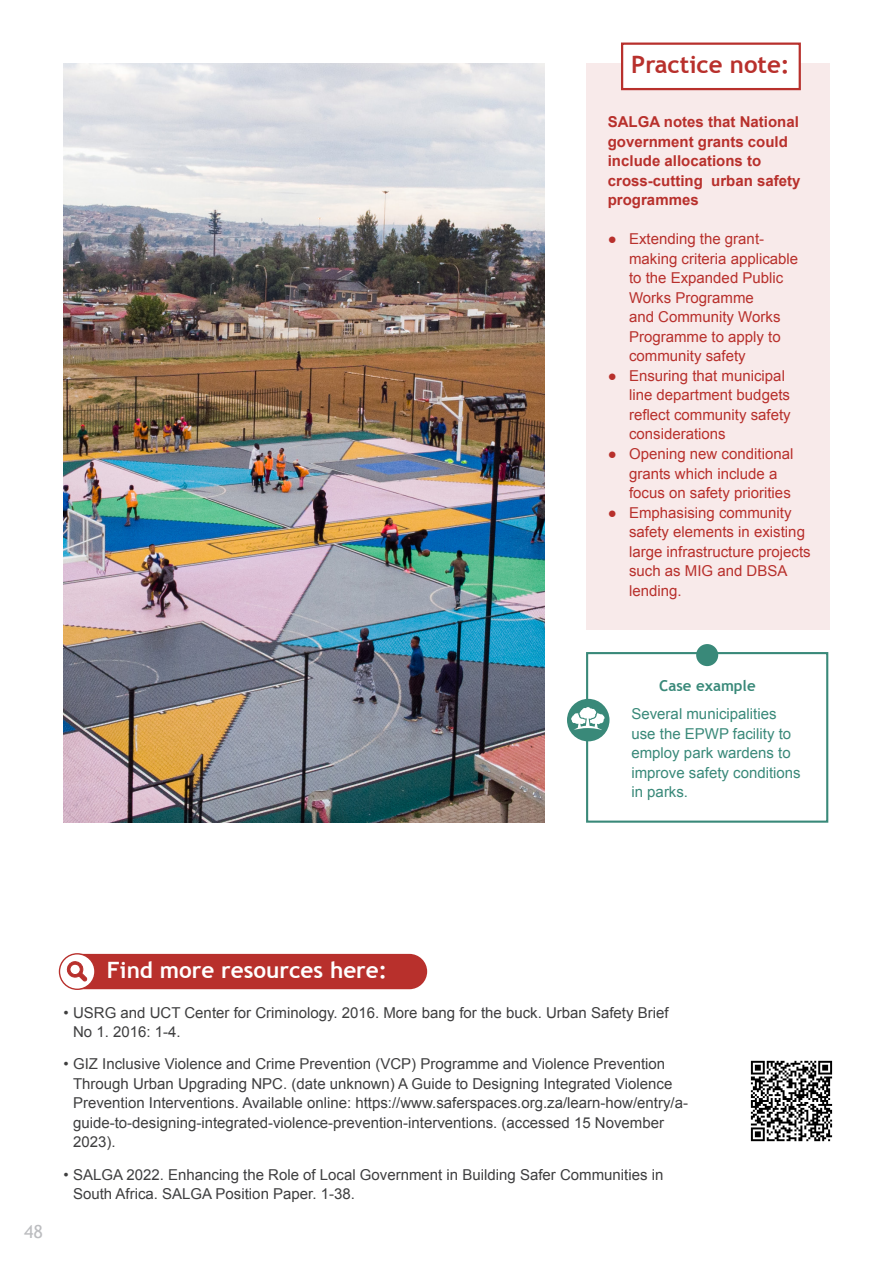
<style>
.page{position:relative;width:893px;height:1263px;background:#fff}
.page>*{position:absolute;margin:0;border:0;box-sizing:border-box;transform-origin:0 0}
.t1{font:700 24px "Trebuchet MS";color:#b8302c}
.t2{font:700 22.5px "Trebuchet MS";color:#fff}
.t3{font:18px "Trebuchet MS";color:#bcbdc0}
.t4{font:15px/19.5px "Arial";color:#3e3e3f}
.t5{font:15px/19.5px "Arial";color:#b8302c}
.t6{font:700 15px/19.5px "Arial";color:#b8302c}
.t7{font:15px/19.5px "Arial";color:#398979}
.t8{font:700 15px "Trebuchet MS";color:#398979}
</style>
<div class="page">
<img style="left:64px;top:64px;width:480px;height:759px">
<div style="left:586px;top:652px;width:242px;height:171px;border:2px solid #398979"></div>
<div style="left:567px;top:699px;width:42px;height:42px;background:#398979;border-radius:50%"></div>
<svg style="left:571px;top:707px;width:33px;height:23px"></svg>
<div style="left:586px;top:63px;width:243px;height:566px;background:#f8eaea"></div>
<div style="left:621px;top:43px;width:180px;height:47px;background:#fff;border:2px solid #b8302c"></div>
<div style="left:696px;top:644px;width:22px;height:22px;background:#398979;border-radius:50%"></div>
<img style="left:750px;top:1060px;width:83px;height:82px">
<div style="left:59px;top:954px;width:368px;height:35px;background:#b8302c;border-radius:18px"></div>
<svg style="left:59px;top:954px;width:36px;height:35px"></svg>
<div style="left:59px;top:953px;width:37px;height:37px;border:1px solid #b8302c;border-radius:50%"></div>
<svg style="left:66px;top:960px;width:22px;height:22px"></svg>
<p class="t1" style="left:631px;top:50px;width:160px">Practice note:</p>
<p class="t6" style="left:608px;top:113px;width:194px">SALGA notes that National government grants could include allocations to cross-cutting urban safety programmes</p>
<p class="t5" style="left:629px;top:230px;width:171px;text-indent:-21px">● Extending the grant&shy;making criteria applicable to the Expanded Public<br>Works Programme<br>and Community Works<br>Programme to apply to community safety</p>
<p class="t5" style="left:629px;top:366px;width:163px;text-indent:-21px">● Ensuring that municipal line department budgets reflect community safety considerations</p>
<p class="t5" style="left:629px;top:444px;width:166px;text-indent:-21px">● Opening new conditional grants which include a focus on safety priorities</p>
<p class="t5" style="left:629px;top:503px;width:183px;text-indent:-21px">● Emphasising community safety elements in existing large infrastructure projects such as MIG and DBSA lending.</p>
<p class="t8" style="left:659px;top:676px;width:98px">Case example</p>
<p class="t7" style="left:631px;top:704px;width:171px">Several municipalities use the EPWP facility to employ park wardens to improve safety conditions in parks.</p>
<p class="t3" style="left:24px;top:1221px;width:20px">48</p>
<p class="t2" style="left:107px;top:956px;width:282px">Find more resources here:</p>
<p class="t4" style="left:73px;top:1003px;width:597px;text-indent:-9px">• USRG and UCT Center for Criminology. 2016. More bang for the buck. Urban Safety Brief<br>No 1. 2016: 1-4.</p>
<p class="t4" style="left:73px;top:1054px;width:617px;text-indent:-9px">• GIZ Inclusive Violence and Crime Prevention (VCP) Programme and Violence Prevention Through Urban Upgrading NPC. (date unknown) A Guide to Designing Integrated Violence Prevention Interventions. Available online: https://www.saferspaces.org.za/learn-how/entry/a&shy;guide-to-designing-integrated-violence-prevention-interventions. (accessed 15 November 2023).</p>
<p class="t4" style="left:73px;top:1165px;width:592px;text-indent:-9px">• SALGA 2022. Enhancing the Role of Local Government in Building Safer Communities in<br>South Africa. SALGA Position Paper. 1-38.</p>
</div>
